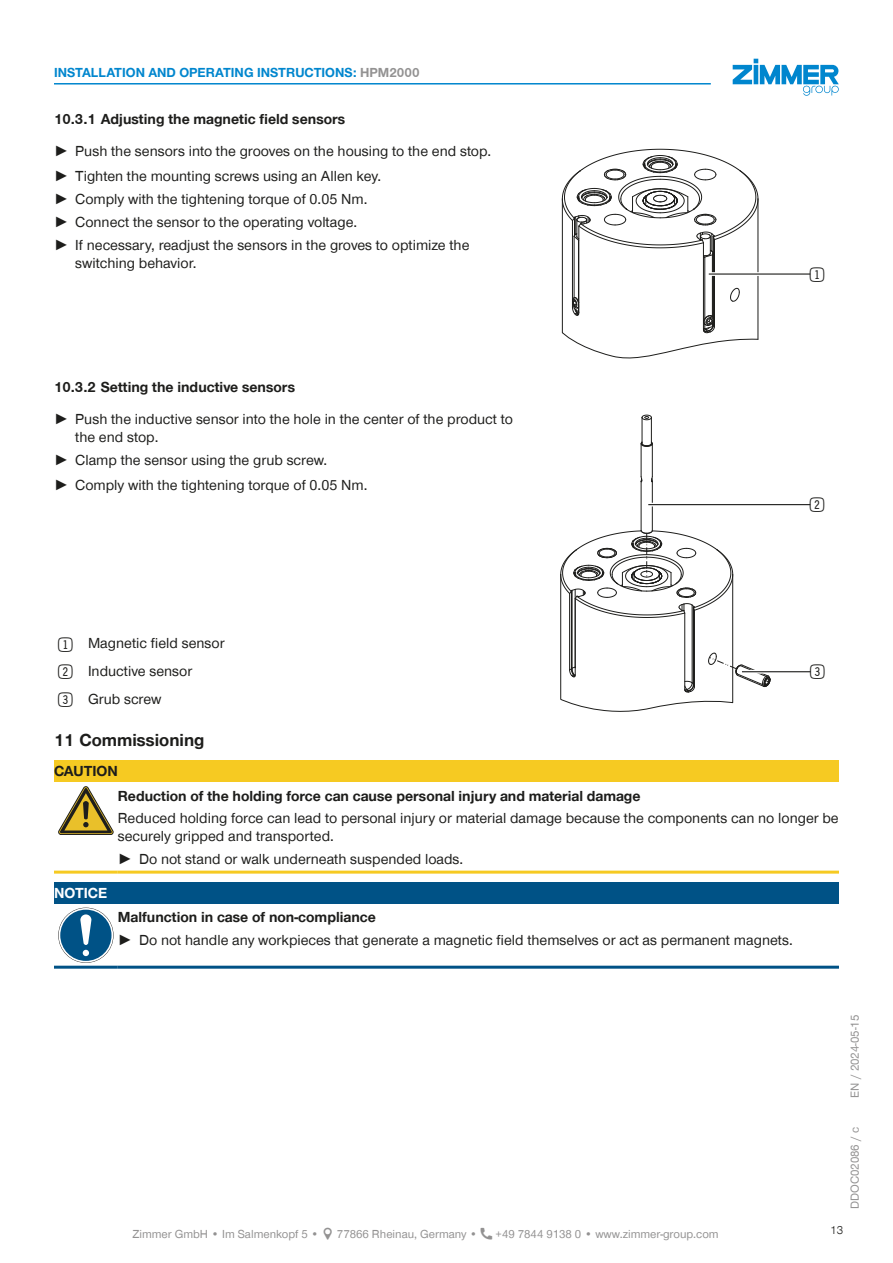
<style>
.page{position:relative;width:893px;height:1263px;background:#fff}
.page>*{position:absolute;margin:0;border:0;box-sizing:border-box;transform-origin:0 0}
.CB_AF_TD-Tabelle-zentriert{font:24px "Double Digits Super Square";color:#1d1d1b}
.t1{font:700 18px "Zimmer Group Sans Global";color:#1d1d1b}
.CB_AF_TD-Text{font:15px/18px "Zimmer Group Sans Global";color:#1d1d1b}
.CB_AF_TD-Text-2{font:700 15px "Zimmer Group Sans Global";color:#1d1d1b}
.CB_AF_TD-Signalwort{font:700 15px "Zimmer Group Sans Global";color:#1d1d1b}
.CB_AF_TD-Signalwort-2{font:700 15px "Zimmer Group Sans Global";color:#fff}
.CB_AF_TD-Kopfzeile{font:700 13.5px "Zimmer Group Sans Global";color:#0086ce}
.CB_AF_TD-Fusszeile{font:12px "Zimmer Group Sans Global";color:#939292}
.CB_AF_TD-Seitenrand{font:12px "Zimmer Group Sans";color:#939292}
.CB_AF_Seitenzahl_rechts{font:300 12px "Zimmer Group Sans";color:#1d1d1b}
.s1{color:#939292}
.s2{font-family:"Zimmer Group Sans"}
</style>
<div class="page">
<svg style="left:733px;top:59px;width:106px;height:37px"></svg>
<hr style="left:562px;top:199px;width:1px;height:134px;background:#1d1d1b">
<hr style="left:703px;top:243px;width:1px;height:86px;background:#1d1d1b">
<hr style="left:714px;top:240px;width:1px;height:86px;background:#1d1d1b">
<hr style="left:757px;top:199px;width:1px;height:140px;background:#1d1d1b">
<hr style="left:572px;top:221px;width:1px;height:86px;background:#1d1d1b">
<hr style="left:574px;top:236px;width:1px;height:62px;background:#1d1d1b">
<hr style="left:578px;top:240px;width:1px;height:62px;background:#1d1d1b">
<hr style="left:704px;top:257px;width:1px;height:62px;background:#1d1d1b">
<hr style="left:712px;top:255px;width:1px;height:62px;background:#1d1d1b">
<hr style="left:713px;top:253px;width:1px;height:65px;background:#1d1d1b">
<svg style="left:561px;top:148px;width:198px;height:110px"></svg>
<svg style="left:562px;top:287px;width:197px;height:72px"></svg>
<hr style="left:709px;top:272px;width:101px;height:4px;background:#fff">
<hr style="left:709px;top:273px;width:101px;height:2px;background:#1d1d1b">
<hr style="left:641px;top:481px;width:1px;height:49px;background:#1d1d1b">
<hr style="left:641px;top:444px;width:1px;height:32px;background:#1d1d1b">
<hr style="left:652px;top:481px;width:1px;height:49px;background:#1d1d1b">
<hr style="left:652px;top:444px;width:1px;height:32px;background:#1d1d1b">
<svg style="left:651px;top:472px;width:2px;height:12px"></svg>
<svg style="left:640px;top:414px;width:13px;height:33px"></svg>
<svg style="left:640px;top:472px;width:3px;height:11px"></svg>
<svg style="left:560px;top:530px;width:211px;height:182px"></svg>
<hr style="left:648px;top:503px;width:162px;height:3px;background:#fff">
<hr style="left:648px;top:504px;width:162px;height:1px;background:#1d1d1b">
<svg style="left:742px;top:670px;width:69px;height:4px"></svg>
<hr style="left:742px;top:671px;width:69px;height:1px;background:#1d1d1b">
<div style="left:54px;top:761px;width:785px;height:21px;background:#f6ca22"></div>
<hr style="left:54px;top:871px;width:64px;height:3px;background:#f6ca22">
<hr style="left:118px;top:871px;width:721px;height:3px;background:#f6ca22">
<svg style="left:58px;top:786px;width:56px;height:49px"></svg>
<div style="left:54px;top:882px;width:785px;height:21px;background:#005286"></div>
<hr style="left:54px;top:966px;width:64px;height:3px;background:#005286">
<hr style="left:118px;top:966px;width:721px;height:3px;background:#005286">
<svg style="left:58px;top:908px;width:56px;height:55px"></svg>
<svg style="left:59px;top:908px;width:54px;height:54px"></svg>
<div style="left:60px;top:910px;width:52px;height:51px;background:#005286;border-radius:50%"></div>
<svg style="left:80px;top:914px;width:11px;height:42px"></svg>
<hr style="left:54px;top:83px;width:657px;height:2px;background:#0086ce">
<p class="CB_AF_TD-Kopfzeile" style="left:54px;top:65px;width:367px">INSTALLATION AND OPERATING INSTRUCTIONS: <span class="s1">HPM2000</span></p>
<p class="CB_AF_TD-Text-2" style="left:54px;top:110px;width:293px">10.3.1 Adjusting the magnetic field sensors</p>
<p class="CB_AF_TD-Text" style="left:54px;top:141px;width:439px"><span class="s2">►</span> Push the sensors into the grooves on the housing to the end stop.</p>
<p class="CB_AF_TD-Text" style="left:54px;top:167px;width:329px"><span class="s2">►</span> Tighten the mounting screws using an Allen key.</p>
<p class="CB_AF_TD-Text" style="left:54px;top:190px;width:315px"><span class="s2">►</span> Comply with the tightening torque of 0.05 Nm.</p>
<p class="CB_AF_TD-Text" style="left:54px;top:213px;width:305px"><span class="s2">►</span> Connect the sensor to the operating voltage.</p>
<p class="CB_AF_TD-Text" style="left:75px;top:235px;width:396px;text-indent:-21px"><span class="s2">►</span> If necessary, readjust the sensors in the groves to optimize the switching behavior.</p>
<p class="CB_AF_TD-Text-2" style="left:54px;top:378px;width:243px">10.3.2 Setting the inductive sensors</p>
<p class="CB_AF_TD-Text" style="left:75px;top:410px;width:439px;text-indent:-21px"><span class="s2">►</span> Push the inductive sensor into the hole in the center of the product to the end stop.</p>
<p class="CB_AF_TD-Text" style="left:54px;top:450px;width:275px"><span class="s2">►</span> Clamp the sensor using the grub screw.</p>
<p class="CB_AF_TD-Text" style="left:54px;top:476px;width:315px"><span class="s2">►</span> Comply with the tightening torque of 0.05 Nm.</p>
<p class="CB_AF_TD-Tabelle-zentriert" style="left:810px;top:264px;width:20px">1</p>
<p class="CB_AF_TD-Tabelle-zentriert" style="left:810px;top:495px;width:20px">2</p>
<p class="CB_AF_TD-Tabelle-zentriert" style="left:58px;top:634px;width:20px">1</p>
<p class="CB_AF_TD-Text" style="left:88px;top:634px;width:138px">Magnetic field sensor</p>
<p class="CB_AF_TD-Tabelle-zentriert" style="left:58px;top:662px;width:20px">2</p>
<p class="CB_AF_TD-Text" style="left:88px;top:662px;width:106px">Inductive sensor</p>
<p class="CB_AF_TD-Tabelle-zentriert" style="left:58px;top:689px;width:20px">3</p>
<p class="CB_AF_TD-Text" style="left:88px;top:690px;width:75px">Grub screw</p>
<p class="t1" style="left:54px;top:729px;width:152px">11 Commissioning</p>
<p class="CB_AF_TD-Signalwort" style="left:54px;top:762px;width:65px">CAUTION</p>
<p class="CB_AF_TD-Text-2" style="left:118px;top:787px;width:524px">Reduction of the holding force can cause personal injury and material damage</p>
<p class="CB_AF_TD-Text" style="left:118px;top:809px;width:722px">Reduced holding force can lead to personal injury or material damage because the components can no longer be securely gripped and transported.</p>
<p class="CB_AF_TD-Text" style="left:118px;top:849px;width:347px"><span class="s2">►</span> Do not stand or walk underneath suspended loads.</p>
<p class="CB_AF_TD-Signalwort-2" style="left:54px;top:884px;width:55px">NOTICE</p>
<p class="CB_AF_TD-Text-2" style="left:118px;top:908px;width:260px">Malfunction in case of non-compliance</p>
<p class="CB_AF_TD-Text" style="left:118px;top:930px;width:676px"><span class="s2">►</span> Do not handle any workpieces that generate a magnetic field themselves or act as permanent magnets.</p>
<p class="CB_AF_TD-Tabelle-zentriert" style="left:810px;top:662px;width:20px">3</p>
<p class="CB_AF_TD-Fusszeile" style="left:132px;top:1227px;width:188px">Zimmer GmbH • Im Salmenkopf 5 •</p>
<p class="CB_AF_TD-Fusszeile" style="left:337px;top:1227px;width:142px">77866 Rheinau, Germany •</p>
<p class="CB_AF_TD-Fusszeile" style="left:496px;top:1227px;width:225px">+49 7844 9138 0 • www.zimmer-group.com</p>
<p class="CB_AF_TD-Seitenrand" style="left:847px;top:1097px;width:84px;rotate:-90deg">EN / 2024-05-15</p>
<p class="CB_AF_Seitenzahl_rechts" style="left:830px;top:1222px;width:15px">13</p>
<p class="CB_AF_TD-Seitenrand" style="left:847px;top:1209px;width:83px;rotate:-90deg">DDOC02086 / c</p>
</div>
